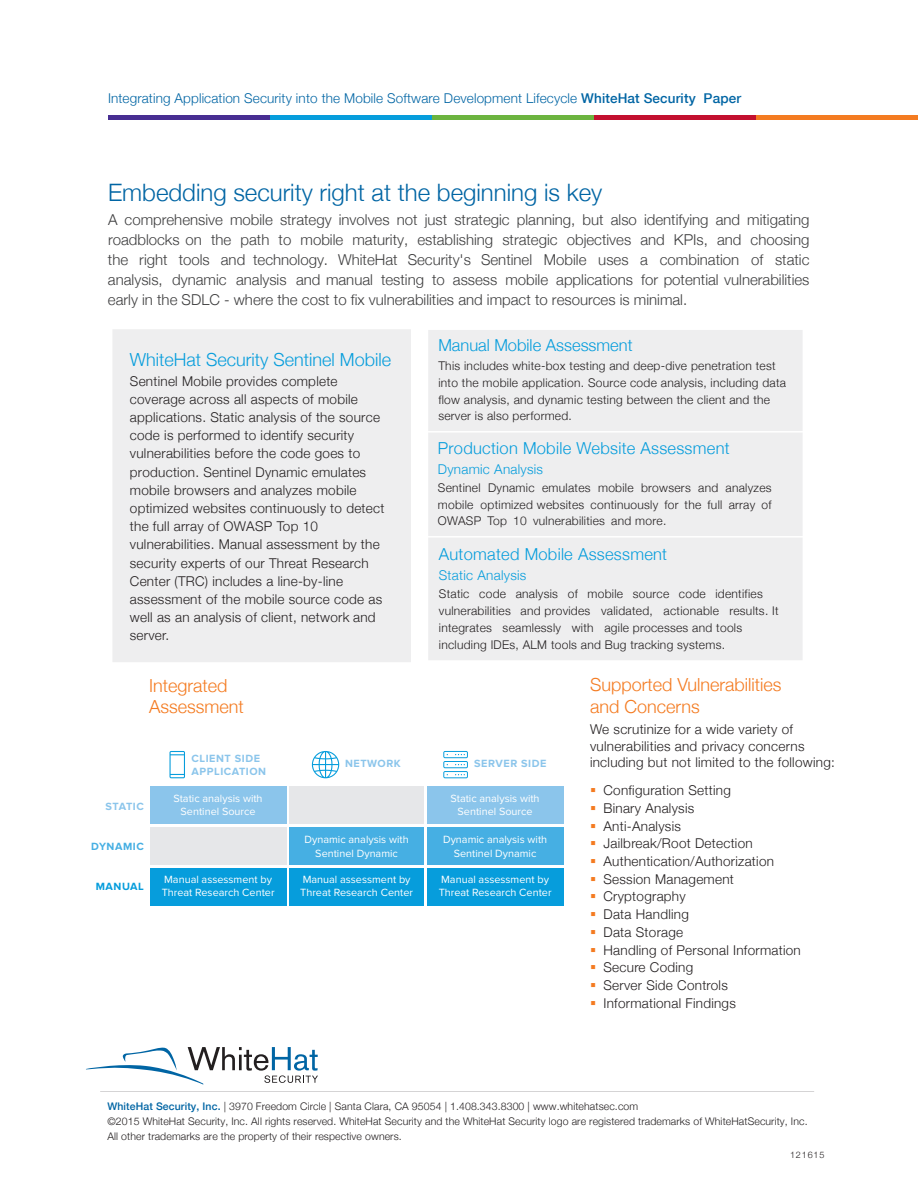
<style>
.page{position:relative;width:918px;height:1188px;background:#fff}
.page>*{position:absolute;margin:0;border:0;box-sizing:border-box;transform-origin:0 0}
.t1{font:300 24px "Helvetica Neue";color:#0065a4}
.t2{font:300 18px/21.6px "Helvetica Neue";color:#f47b21}
.t3{font:300 18px "Helvetica Neue";color:#069ddc}
.t4{font:300 16.5px "Helvetica Neue";letter-spacing:.015em;color:#069ddc}
.t5{font:300 15px/20px "Helvetica Neue";color:#3e3e3f;text-align:justify}
.t6{font:300 13.5px/18.1px "Helvetica Neue";letter-spacing:.02em;color:#231f20}
.t7{font:300 13.5px "Helvetica Neue";letter-spacing:.01em;color:#0065a4}
.t8{font:300 13.5px "Helvetica Neue";letter-spacing:.02em;color:#069ddc}
.t9{font:300 12px/17px "Helvetica Neue";letter-spacing:.02em;color:#231f20}
.t10{font:10.8px/13px "Proxima Nova";color:#fff;text-align:center}
.t11{font:700 10.8px/13px "Proxima Nova";letter-spacing:.05em;color:#8bc5eb}
.t12{font:700 10.8px "Proxima Nova";letter-spacing:.05em;color:#46afe3}
.t13{font:700 10.8px "Proxima Nova";letter-spacing:.05em;color:#069ddc}
.t14{font:300 10.5px/15px "Helvetica Neue";letter-spacing:.01em;color:#231f20}
.t15{font:300 9px "Helvetica Neue";letter-spacing:.1em;color:#231f20}
.s1{font-weight:500}
.s2{color:#f47b21}
.s3{font-weight:500;color:#0065a4}
</style>
<div class="page">
<div style="left:108px;top:115px;width:162px;height:5px;background:#482e92"></div>
<div style="left:270px;top:115px;width:162px;height:5px;background:#069ddc"></div>
<div style="left:432px;top:115px;width:162px;height:5px;background:#6cb43f"></div>
<div style="left:594px;top:115px;width:162px;height:5px;background:#c3102f"></div>
<div style="left:756px;top:115px;width:162px;height:5px;background:#f47b21"></div>
<div style="left:113px;top:329px;width:298px;height:333px;background:#eeeeef"></div>
<div style="left:428px;top:330px;width:375px;height:330px;background:#eeeeef"></div>
<hr style="left:423px;top:536px;width:387px;height:2px;background:#fff">
<hr style="left:426px;top:431px;width:382px;height:2px;background:#fff">
<svg style="left:312px;top:751px;width:27px;height:27px"></svg>
<svg style="left:170px;top:751px;width:15px;height:27px"></svg>
<svg style="left:443px;top:751px;width:25px;height:27px"></svg>
<div style="left:427px;top:787px;width:136px;height:37px;background:#8bc5eb"></div>
<div style="left:289px;top:787px;width:135px;height:37px;background:#e6e7e9"></div>
<div style="left:150px;top:787px;width:136px;height:37px;background:#8bc5eb"></div>
<div style="left:427px;top:827px;width:136px;height:38px;background:#46afe3"></div>
<div style="left:289px;top:827px;width:135px;height:38px;background:#46afe3"></div>
<div style="left:150px;top:827px;width:136px;height:38px;background:#e6e7e9"></div>
<div style="left:427px;top:868px;width:136px;height:38px;background:#069ddc"></div>
<div style="left:289px;top:868px;width:135px;height:38px;background:#069ddc"></div>
<div style="left:150px;top:868px;width:136px;height:38px;background:#069ddc"></div>
<svg style="left:86px;top:1047px;width:232px;height:38px"></svg>
<hr style="left:100px;top:1091px;width:714px;height:1px;background:#231f20">
<p class="t7" style="left:108px;top:88px;width:635px">Integrating Application Security into the Mobile Software Development Lifecycle <span class="s1">WhiteHat Security Paper</span></p>
<h1 class="t1" style="left:108px;top:173px;width:496px">Embedding security right at the beginning is key</h1>
<p class="t5" style="left:108px;top:209px;width:703px">A comprehensive mobile strategy involves not just strategic planning, but also identifying and mitigating roadblocks on the path to mobile maturity, establishing strategic objectives and KPIs, and choosing the right tools and technology. WhiteHat Security's Sentinel Mobile uses a combination of static analysis, dynamic analysis and manual testing to assess mobile applications for potential vulnerabilities early in the SDLC - where the cost to fix vulnerabilities and impact to resources is minimal.</p>
<h2 class="t3" style="left:130px;top:345px;width:263px">WhiteHat Security Sentinel Mobile</h2>
<p class="t6" style="left:130px;top:371px;width:256px">Sentinel Mobile provides complete coverage across all aspects of mobile applications. Static analysis of the source code is performed to identify security vulnerabilities before the code goes to production. Sentinel Dynamic emulates mobile browsers and analyzes mobile optimized websites continuously to detect the full array of OWASP Top 10 vulnerabilities. Manual assessment by the security experts of our Threat Research Center (TRC) includes a line-by-line assessment of the mobile source code as well as an analysis of client, network and server.</p>
<p class="t4" style="left:438px;top:332px;width:196px">Manual Mobile Assessment</p>
<p class="t9" style="left:438px;top:356px;width:349px">This includes white-box testing and deep-dive penetration test into the mobile application. Source code analysis, including data flow analysis, and dynamic testing between the client and the server is also performed.</p>
<p class="t4" style="left:438px;top:435px;width:293px">Production Mobile Website Assessment</p>
<p class="t8" style="left:438px;top:458px;width:107px">Dynamic Analysis</p>
<p class="t9" style="left:438px;top:478px;width:335px;text-align:justify">Sentinel Dynamic emulates mobile browsers and analyzes mobile optimized websites continuously for the full array of OWASP Top 10 vulnerabilities and more.</p>
<p class="t4" style="left:439px;top:541px;width:230px">Automated Mobile Assessment</p>
<p class="t8" style="left:439px;top:565px;width:89px">Static Analysis</p>
<p class="t9" style="left:439px;top:584px;width:341px">Static code analysis of mobile source code identifies vulnerabilities and provides validated, actionable results. It integrates seamlessly with agile processes and tools including IDEs, ALM tools and Bug tracking systems.</p>
<h2 class="t2" style="left:149px;top:673px;width:96px">Integrated<br>Assessment</h2>
<p class="t11" style="left:106px;top:800px;width:40px">STATIC</p>
<p class="t12" style="left:91px;top:840px;width:54px">DYNAMIC</p>
<p class="t13" style="left:96px;top:880px;width:50px">MANUAL</p>
<p class="t11" style="left:192px;top:752px;width:76px">CLIENT SIDE<br>APPLICATION</p>
<p class="t11" style="left:474px;top:758px;width:74px">SERVER SIDE</p>
<p class="t10" style="left:458px;top:805px;width:77px">Sentinel Source</p>
<p class="t10" style="left:443px;top:834px;width:106px">Dynamic analysis with<br>Sentinel Dynamic</p>
<p class="t10" style="left:439px;top:874px;width:114px;text-align:left">Manual assessment by<br>Threat Research Center</p>
<p class="t11" style="left:345px;top:758px;width:57px">NETWORK</p>
<p class="t10" style="left:174px;top:792px;width:91px">Static analysis with<br>Sentinel Source</p>
<p class="t10" style="left:451px;top:792px;width:91px">Static analysis with</p>
<p class="t10" style="left:305px;top:834px;width:106px">Dynamic analysis with<br>Sentinel Dynamic</p>
<p class="t10" style="left:300px;top:874px;width:114px;text-align:left">Manual assessment by<br>Threat Research Center</p>
<p class="t10" style="left:162px;top:874px;width:114px;text-align:left">Manual assessment by<br>Threat Research Center</p>
<h2 class="t2" style="left:590px;top:673px;width:193px">Supported Vulnerabilities and Concerns</h2>
<p class="t6" style="left:590px;top:720px;width:246px;line-height:16.5px">We scrutinize for a wide variety of vulnerabilities and privacy concerns including but not limited to the following:</p>
<p class="t6" style="left:590px;top:781px;width:142px"><span class="s2">▪</span> Configuration Setting</p>
<p class="t6" style="left:590px;top:798px;width:106px"><span class="s2">▪</span> Binary Analysis</p>
<p class="t6" style="left:590px;top:816px;width:92px"><span class="s2">▪</span> Anti-Analysis</p>
<p class="t6" style="left:590px;top:834px;width:164px"><span class="s2">▪</span> Jailbreak/Root Detection</p>
<p class="t6" style="left:590px;top:851px;width:186px"><span class="s2">▪</span> Authentication/Authorization</p>
<p class="t6" style="left:590px;top:869px;width:145px"><span class="s2">▪</span> Session Management</p>
<p class="t6" style="left:590px;top:887px;width:97px"><span class="s2">▪</span> Cryptography</p>
<p class="t6" style="left:590px;top:905px;width:100px"><span class="s2">▪</span> Data Handling</p>
<p class="t6" style="left:590px;top:922px;width:95px"><span class="s2">▪</span> Data Storage</p>
<p class="t6" style="left:590px;top:940px;width:212px"><span class="s2">▪</span> Handling of Personal Information</p>
<p class="t6" style="left:590px;top:958px;width:105px"><span class="s2">▪</span> Secure Coding</p>
<p class="t6" style="left:590px;top:975px;width:139px"><span class="s2">▪</span> Server Side Controls</p>
<p class="t6" style="left:590px;top:993px;width:147px"><span class="s2">▪</span> Informational Findings</p>
<p class="t14" style="left:107px;top:1099px;width:702px"><span class="s3">WhiteHat Security, Inc.</span> | 3970 Freedom Circle | Santa Clara, CA 95054 | 1.408.343.8300 | www.whitehatsec.com<br>©2015 WhiteHat Security, Inc. All rights reserved. WhiteHat Security and the WhiteHat Security logo are registered trademarks of WhiteHatSecurity, Inc.<br>All other trademarks are the property of their respective owners.</p>
<p class="t15" style="left:790px;top:1147px;width:36px">121615</p>
</div>
